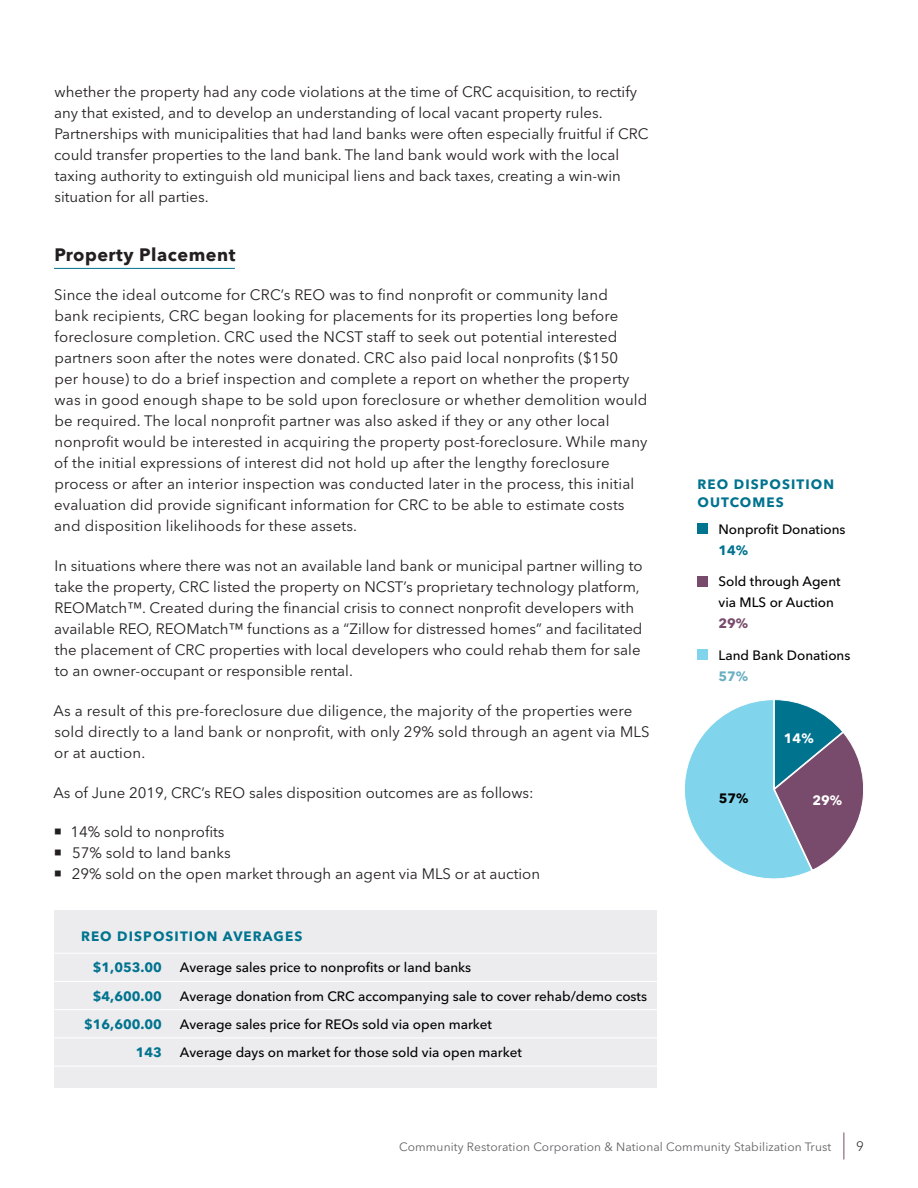
<style>
.page{position:relative;width:918px;height:1188px;background:#fff}
.page>*{position:absolute;margin:0;border:0;box-sizing:border-box;transform-origin:0 0}
.heading2{font:700 18px "Avenir Next";letter-spacing:.03em;color:#231f20}
.body{font:15px/21px "Avenir Next LT Pro";color:#231f20}
.table_text{font:500 13.5px/21px "Avenir Next LT Pro";color:#000}
.table_title{font:700 13.5px/18px "Avenir Next LT Pro";letter-spacing:.08em;color:#00738f}
.table_text-2{font:700 13.5px "Avenir Next LT Pro";color:#fff}
.table_text-3{font:700 13.5px "Avenir Next LT Pro";color:#000}
.t1{font:300 13.5px "Avenir Next LT Pro";color:#231f20}
.t2{font:12px "Avenir Next LT Pro";letter-spacing:.01em;color:#636366}
.s1{font-weight:700;color:#00738f}
.s2{font-weight:700;color:#784a6b}
.s3{font-weight:700;color:#6aafc3}
</style>
<div class="page">
<svg style="left:844px;top:1132px;width:1px;height:28px"></svg>
<hr style="left:54px;top:268px;width:181px;height:1px;background:#00738f">
<div style="left:54px;top:910px;width:603px;height:178px;background:#ececee"></div>
<hr style="left:54px;top:953px;width:108px;height:1px;background:#fff">
<hr style="left:162px;top:953px;width:495px;height:1px;background:#fff">
<hr style="left:54px;top:981px;width:108px;height:1px;background:#fff">
<hr style="left:162px;top:981px;width:495px;height:1px;background:#fff">
<hr style="left:54px;top:1009px;width:108px;height:1px;background:#fff">
<hr style="left:162px;top:1009px;width:495px;height:1px;background:#fff">
<hr style="left:54px;top:1038px;width:108px;height:1px;background:#fff">
<hr style="left:162px;top:1038px;width:495px;height:1px;background:#fff">
<hr style="left:54px;top:1066px;width:108px;height:1px;background:#fff">
<hr style="left:162px;top:1066px;width:495px;height:1px;background:#fff">
<div style="left:698px;top:523px;width:10px;height:11px;background:#00738f"></div>
<div style="left:698px;top:576px;width:10px;height:10px;background:#784a6b"></div>
<div style="left:698px;top:649px;width:10px;height:11px;background:#80d4eb"></div>
<svg style="left:685px;top:699px;width:179px;height:180px"></svg>
<p class="body" style="left:54px;top:81px;width:596px">whether the property had any code violations at the time of CRC acquisition, to rectify any that existed, and to develop an understanding of local vacant property rules.<br>Partnerships with municipalities that had land banks were often especially fruitful if CRC could transfer properties to the land bank. The land bank would work with the local taxing authority to extinguish old municipal liens and back taxes, creating a win-win situation for all parties.</p>
<p class="heading2" style="left:54px;top:239px;width:182px">Property Placement</p>
<p class="body" style="left:54px;top:285px;width:595px">Since the ideal outcome for CRC’s REO was to find nonprofit or community land<br>bank recipients, CRC began looking for placements for its properties long before foreclosure completion. CRC used the NCST staff to seek out potential interested partners soon after the notes were donated. CRC also paid local nonprofits ($150<br>per house) to do a brief inspection and complete a report on whether the property was in good enough shape to be sold upon foreclosure or whether demolition would be required. The local nonprofit partner was also asked if they or any other local nonprofit would be interested in acquiring the property post-foreclosure. While many of the initial expressions of interest did not hold up after the lengthy foreclosure process or after an interior inspection was conducted later in the process, this initial evaluation did provide significant information for CRC to be able to estimate costs and disposition likelihoods for these assets.</p>
<p class="body" style="left:54px;top:555px;width:590px">In situations where there was not an available land bank or municipal partner willing to take the property, CRC listed the property on NCST’s proprietary technology platform, REOMatch™. Created during the financial crisis to connect nonprofit developers with available REO, REOMatch™ functions as a “Zillow for distressed homes” and facilitated the placement of CRC properties with local developers who could rehab them for sale to an owner-occupant or responsible rental.</p>
<p class="body" style="left:53px;top:700px;width:598px">As a result of this pre-foreclosure due diligence, the majority of the properties were sold directly to a land bank or nonprofit, with only 29% sold through an agent via MLS or at auction.</p>
<p class="body" style="left:53px;top:782px;width:482px">As of June 2019, CRC’s REO sales disposition outcomes are as follows:</p>
<p class="body" style="left:70px;top:822px;width:156px">14% sold to nonprofits</p>
<p class="body" style="left:72px;top:843px;width:160px">57% sold to land banks</p>
<p class="body" style="left:72px;top:864px;width:470px">29% sold on the open market through an agent via MLS or at auction</p>
<p class="table_title" style="left:81px;top:927px;width:223px">REO DISPOSITION AVERAGES</p>
<p class="table_title" style="left:93px;top:959px;width:71px">$1,053.00</p>
<p class="table_text" style="left:180px;top:957px;width:293px">Average sales price to nonprofits or land banks</p>
<p class="table_title" style="left:93px;top:987px;width:71px">$4,600.00</p>
<p class="table_text" style="left:180px;top:985px;width:469px">Average donation from CRC accompanying sale to cover rehab/demo costs</p>
<p class="table_title" style="left:84px;top:1015px;width:79px">$16,600.00</p>
<p class="table_text" style="left:180px;top:1014px;width:313px">Average sales price for REOs sold via open market</p>
<p class="table_title" style="left:136px;top:1043px;width:28px">143</p>
<p class="table_text" style="left:180px;top:1042px;width:343px">Average days on market for those sold via open market</p>
<p class="table_title" style="left:698px;top:475px;width:138px">REO DISPOSITION<br>OUTCOMES</p>
<p class="table_text" style="left:719px;top:519px;width:129px">Nonprofit Donations<br><span class="s1">14%</span></p>
<p class="table_text" style="left:719px;top:571px;width:124px">Sold through Agent via MLS or Auction<br><span class="s2">29%</span></p>
<p class="table_text" style="left:719px;top:645px;width:133px">Land Bank Donations<br><span class="s3">57%</span></p>
<p class="table_text-2" style="left:784px;top:730px;width:31px">14%</p>
<p class="table_text-3" style="left:719px;top:790px;width:31px">57%</p>
<p class="table_text-2" style="left:812px;top:792px;width:31px">29%</p>
<p class="t2" style="left:399px;top:1139px;width:434px">Community Restoration Corporation &amp; National Community Stabilization Trust</p>
<p class="t1" style="left:856px;top:1138px;width:9px">9</p>
</div>
